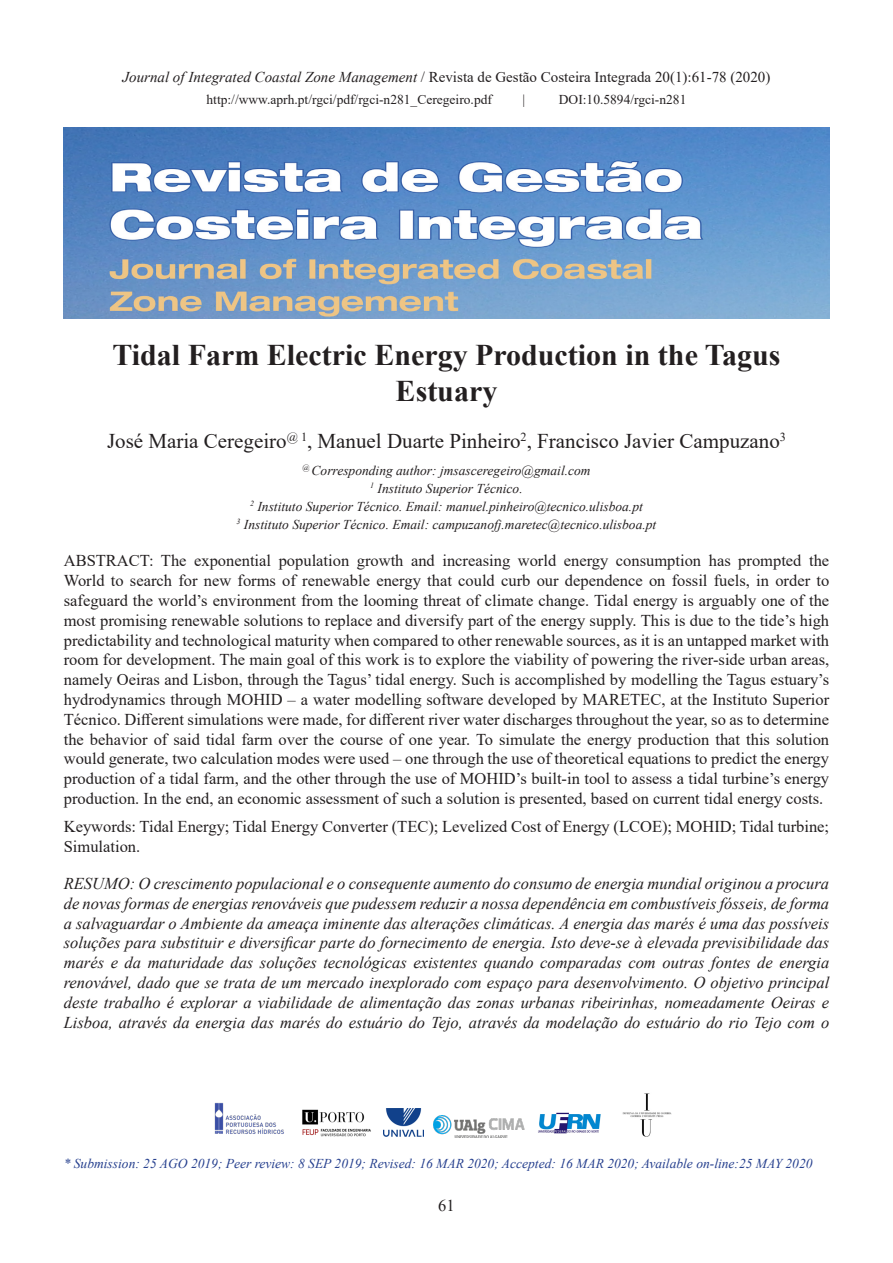
<style>
.page{position:relative;width:893px;height:1263px;background:#fff}
.page>*{position:absolute;margin:0;border:0;box-sizing:border-box;transform-origin:0 0}
.Titulo_1{font:700 30px/36px "Times New Roman";color:#231f20;text-align:center}
.Autor{font:21px "Times New Roman";color:#231f20}
.Resumo_1{font:16.5px/19.8px "Times New Roman";color:#231f20;text-align:justify}
.Resumo_2{font:italic 16.5px/19.8px "Times New Roman";color:#231f20;text-align:justify}
.t1{font:15px "Times New Roman";color:#231f20}
.Autor_descricao{font:italic 13.5px "Times New Roman";color:#231f20}
.Submission{font:italic 13.5px "Times New Roman";color:#253f8e}
.t2{font:13.5px "Times New Roman";color:#231f20}
.s1{font-style:italic}
</style>
<div class="page">
<img style="left:64px;top:128px;width:765px;height:191px">
<img style="left:214px;top:1102px;width:70px;height:32px">
<img style="left:383px;top:1108px;width:41px;height:29px">
<img style="left:434px;top:1115px;width:91px;height:22px">
<img style="left:538px;top:1112px;width:63px;height:22px">
<img style="left:622px;top:1093px;width:50px;height:44px">
<img style="left:302px;top:1109px;width:69px;height:28px">
<p class="t1" style="left:123px;top:66px;width:649px"><span class="s1">Journal of Integrated Coastal Zone Management</span> / Revista de Gestão Costeira Integrada 20(1):61-78 (2020)</p>
<p class="t2" style="left:207px;top:90px;width:287px">http://www.aprh.pt/rgci/pdf/rgci-n281_Ceregeiro.pdf</p>
<p class="t2" style="left:522px;top:90px;width:4px">|</p>
<p class="t2" style="left:559px;top:90px;width:129px">DOI:10.5894/rgci-n281</p>
<p class="Titulo_1" style="left:112px;top:336px;width:670px">Tidal Farm Electric Energy Production in the Tagus<br>Estuary</p>
<p class="Autor" style="left:107px;top:426px;width:680px">José Maria Ceregeiro<sup>@</sup> <sup>1</sup>, Manuel Duarte Pinheiro<sup>2</sup>, Francisco Javier Campuzano<sup>3</sup></p>
<p class="Autor_descricao" style="left:302px;top:461px;width:290px"><sup>@</sup> Corresponding author: jmsasceregeiro@gmail.com</p>
<p class="Autor_descricao" style="left:370px;top:479px;width:154px"><sup>1</sup> Instituto Superior Técnico.</p>
<p class="Autor_descricao" style="left:250px;top:497px;width:394px"><sup>2</sup> Instituto Superior Técnico. Email: manuel.pinheiro@tecnico.ulisboa.pt</p>
<p class="Autor_descricao" style="left:237px;top:515px;width:421px"><sup>3</sup> Instituto Superior Técnico. Email: campuzanofj.maretec@tecnico.ulisboa.pt</p>
<p class="Resumo_1" style="left:64px;top:550px;width:767px">ABSTRACT: The exponential population growth and increasing world energy consumption has prompted the World to search for new forms of renewable energy that could curb our dependence on fossil fuels, in order to safeguard the world’s environment from the looming threat of climate change. Tidal energy is arguably one of the most promising renewable solutions to replace and diversify part of the energy supply. This is due to the tide’s high predictability and technological maturity when compared to other renewable sources, as it is an untapped market with room for development. The main goal of this work is to explore the viability of powering the river-side urban areas, namely Oeiras and Lisbon, through the Tagus’ tidal energy. Such is accomplished by modelling the Tagus estuary’s hydrodynamics through MOHID – a water modelling software developed by MARETEC, at the Instituto Superior Técnico. Different simulations were made, for different river water discharges throughout the year, so as to determine the behavior of said tidal farm over the course of one year. To simulate the energy production that this solution would generate, two calculation modes were used – one through the use of theoretical equations to predict the energy production of a tidal farm, and the other through the use of MOHID’s built-in tool to assess a tidal turbine’s energy production. In the end, an economic assessment of such a solution is presented, based on current tidal energy costs.</p>
<p class="Resumo_1" style="left:64px;top:816px;width:767px">Keywords: Tidal Energy; Tidal Energy Converter (TEC); Levelized Cost of Energy (LCOE); MOHID; Tidal turbine;<br>Simulation.</p>
<p class="Resumo_2" style="left:64px;top:873px;width:767px">RESUMO: O crescimento populacional e o consequente aumento do consumo de energia mundial originou a procura de novas formas de energias renováveis que pudessem reduzir a nossa dependência em combustíveis fósseis, de forma a salvaguardar o Ambiente da ameaça iminente das alterações climáticas. A energia das marés é uma das possíveis soluções para substituir e diversificar parte do fornecimento de energia. Isto deve-se à elevada previsibilidade das marés e da maturidade das soluções tecnológicas existentes quando comparadas com outras fontes de energia renovável, dado que se trata de um mercado inexplorado com espaço para desenvolvimento. O objetivo principal deste trabalho é explorar a viabilidade de alimentação das zonas urbanas ribeirinhas, nomeadamente Oeiras e Lisboa, através da energia das marés do estuário do Tejo, através da modelação do estuário do rio Tejo com o</p>
<p class="Submission" style="left:64px;top:1154px;width:750px">* Submission: 25 AGO 2019; Peer review: 8 SEP 2019; Revised: 16 MAR 2020; Accepted: 16 MAR 2020; Available on-line:25 MAY 2020</p>
<p class="Resumo_1" style="left:438px;top:1195px;width:18px">61</p>
</div>
